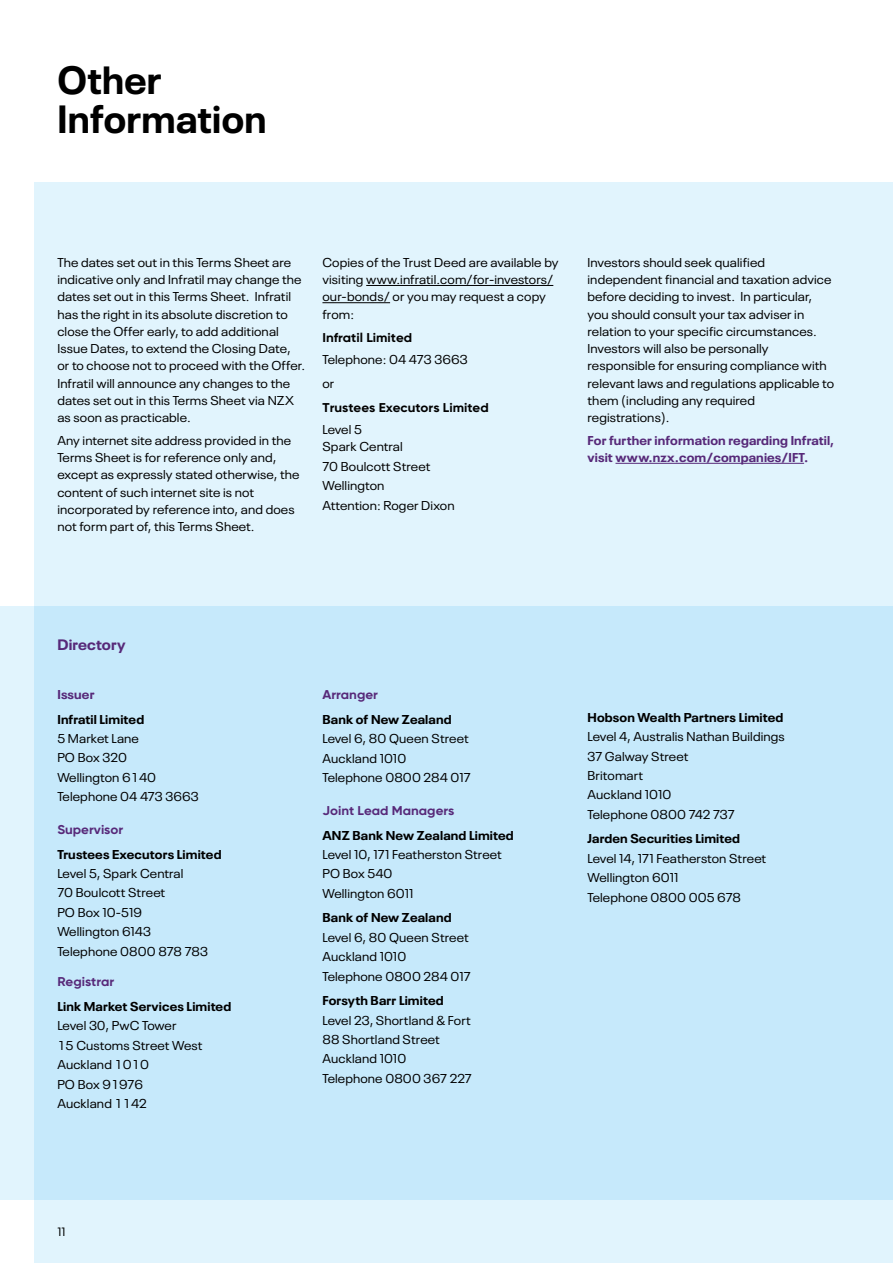
<style>
.page{position:relative;width:893px;height:1263px;background:#fff}
.page>*{position:absolute;margin:0;border:0;box-sizing:border-box;transform-origin:0 0}
.t1{font:700 39px/39px "Neue Plak";letter-spacing:.01em;color:#000}
.t2{font:700 15px "Neue Plak";letter-spacing:.01em;color:#572979;scale:1.05 1}
.t3{font:12.75px/19.4px "Neue Plak";letter-spacing:.01em;color:#000;scale:1.05 1}
.t4{font:700 12.75px "Neue Plak";letter-spacing:.01em;color:#000;scale:1.05 1}
.t5{font:700 12.75px/17.2px "Neue Plak";letter-spacing:.01em;color:#572979;scale:1.05 1}
.t6{font:700 12.75px "Gilroy";color:#572979;scale:1.05 1}
.t7{font:700 12.75px "Gilroy";color:#000;scale:1.05 1}
.t8{font:12px "Neue Plak";color:#000;scale:1.05 1}
</style>
<div class="page">
<div style="left:34px;top:183px;width:859px;height:1080px;background:#e1f4fd"></div>
<div style="left:0;top:606px;width:893px;height:593px;background:#c6e9fb"></div>
<hr style="left:366px;top:285px;width:187px;height:1px;background:#000">
<hr style="left:322px;top:302px;width:68px;height:1px;background:#000">
<hr style="left:615px;top:463px;width:189px;height:1px;background:#572979">
<h1 class="t1" style="left:57px;top:56px;width:211px">Other<br>Information</h1>
<p class="t3" style="left:57px;top:253px;width:237px;line-height:17.2px">The dates set out in this Terms Sheet are indicative only and Infratil may change the dates set out in this Terms Sheet. Infratil has the right in its absolute discretion to close the Offer early, to add additional Issue Dates, to extend the Closing Date, or to choose not to proceed with the Offer.<br>Infratil will announce any changes to the dates set out in this Terms Sheet via NZX as soon as practicable.</p>
<p class="t3" style="left:57px;top:430px;width:232px;line-height:17.2px">Any internet site address provided in the Terms Sheet is for reference only and, except as expressly stated otherwise, the content of such internet site is not incorporated by reference into, and does not form part of, this Terms Sheet.</p>
<p class="t3" style="left:322px;top:253px;width:226px;line-height:17.2px">Copies of the Trust Deed are available by visiting www.infratil.com/for-investors/ our-bonds/ or you may request a copy from:</p>
<p class="t7" style="left:322px;top:330px;width:87px">Infratil Limited</p>
<p class="t3" style="left:322px;top:345px;width:140px;line-height:24.8px">Telephone: 04 473 3663 or</p>
<p class="t7" style="left:322px;top:399px;width:160px">Trustees Executors Limited</p>
<p class="t3" style="left:322px;top:420px;width:78px;line-height:17.2px">Level 5<br>Spark Central</p>
<p class="t3" style="left:322px;top:455px;width:127px">70 Boulcott Street<br>Wellington<br>Attention: Roger Dixon</p>
<p class="t3" style="left:587px;top:253px;width:236px;line-height:17.2px">Investors should seek qualified independent financial and taxation advice before deciding to invest. In particular, you should consult your tax adviser in relation to your specific circumstances.<br>Investors will also be personally responsible for ensuring compliance with relevant laws and regulations applicable to them (including any required registrations).</p>
<p class="t5" style="left:587px;top:430px;width:236px">For further information regarding Infratil, visit www.nzx.com/companies/IFT.</p>
<p class="t2" style="left:57px;top:632px;width:66px">Directory</p>
<p class="t5" style="left:57px;top:684px;width:37px">Issuer</p>
<p class="t4" style="left:57px;top:709px;width:84px">Infratil Limited</p>
<p class="t3" style="left:57px;top:727px;width:136px">5 Market Lane<br>PO Box 320<br>Wellington 6140<br>Telephone 04 473 3663</p>
<p class="t6" style="left:57px;top:821px;width:64px">Supervisor</p>
<p class="t4" style="left:57px;top:844px;width:158px">Trustees Executors Limited</p>
<p class="t3" style="left:57px;top:863px;width:145px">Level 5, Spark Central<br>70 Boulcott Street<br>PO Box 10-519<br>Wellington 6143<br>Telephone 0800 878 783</p>
<p class="t6" style="left:57px;top:974px;width:56px">Registrar</p>
<p class="t4" style="left:57px;top:996px;width:167px">Link Market Services Limited</p>
<p class="t3" style="left:57px;top:1015px;width:139px">Level 30, PwC Tower<br>15 Customs Street West<br>Auckland 1010<br>PO Box 91976<br>Auckland 1142</p>
<p class="t6" style="left:322px;top:687px;width:54px">Arranger</p>
<p class="t4" style="left:322px;top:709px;width:125px">Bank of New Zealand</p>
<p class="t3" style="left:322px;top:728px;width:143px">Level 6, 80 Queen Street<br>Auckland 1010<br>Telephone 0800 284 017</p>
<p class="t6" style="left:322px;top:802px;width:127px">Joint Lead Managers</p>
<p class="t4" style="left:322px;top:825px;width:184px">ANZ Bank New Zealand Limited</p>
<p class="t3" style="left:322px;top:843px;width:172px">Level 10, 171 Featherston Street<br>PO Box 540<br>Wellington 6011</p>
<p class="t4" style="left:322px;top:908px;width:125px">Bank of New Zealand</p>
<p class="t3" style="left:322px;top:926px;width:143px">Level 6, 80 Queen Street<br>Auckland 1010<br>Telephone 0800 284 017</p>
<p class="t4" style="left:322px;top:990px;width:117px">Forsyth Barr Limited</p>
<p class="t3" style="left:322px;top:1009px;width:144px">Level 23, Shortland &amp; Fort<br>88 Shortland Street<br>Auckland 1010<br>Telephone 0800 367 227</p>
<p class="t4" style="left:587px;top:707px;width:188px">Hobson Wealth Partners Limited</p>
<p class="t3" style="left:587px;top:726px;width:189px">Level 4, Australis Nathan Buildings<br>37 Galway Street<br>Britomart<br>Auckland 1010<br>Telephone 0800 742 737</p>
<p class="t4" style="left:587px;top:829px;width:147px">Jarden Securities Limited</p>
<p class="t3" style="left:587px;top:847px;width:172px">Level 14, 171 Featherston Street<br>Wellington 6011<br>Telephone 0800 005 678</p>
<p class="t8" style="left:57px;top:1222px;width:9px">11</p>
</div>
